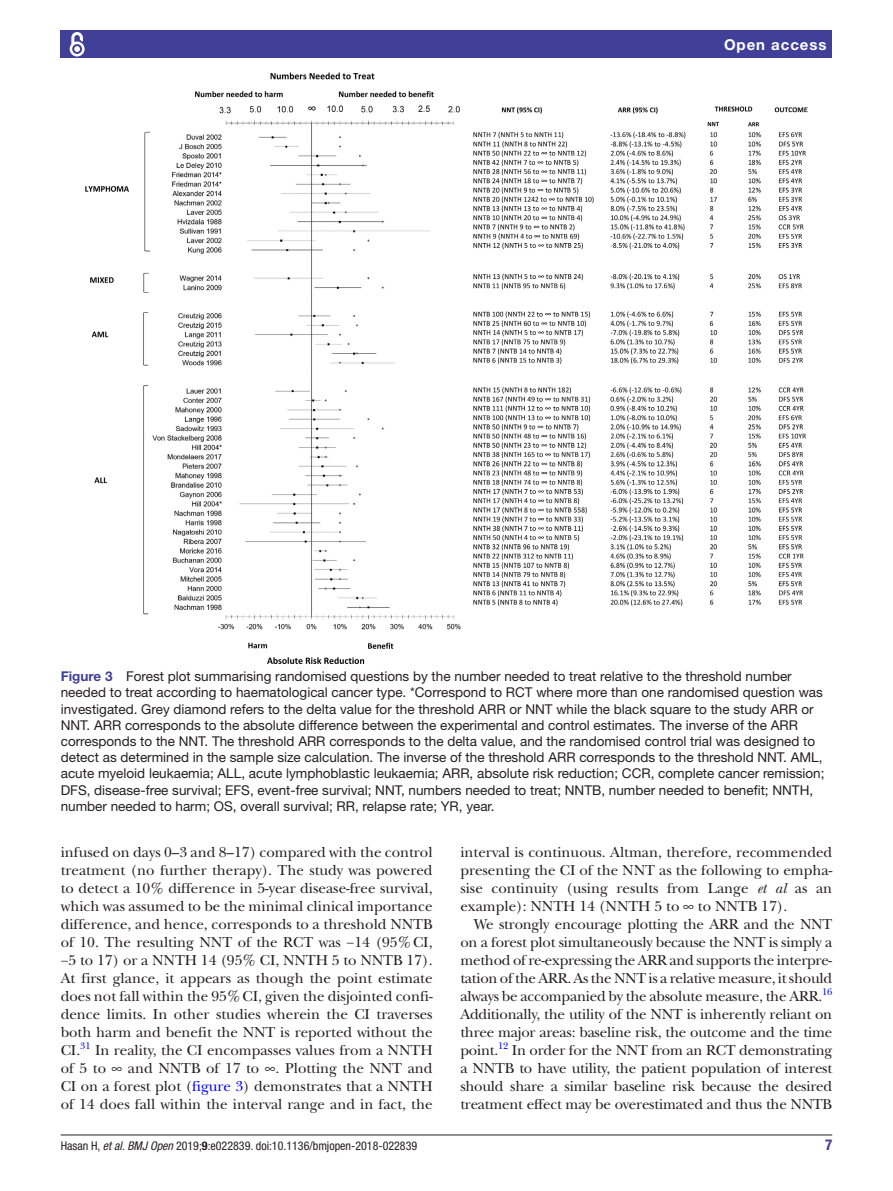
<style>
.page{position:relative;width:893px;height:1191px;background:#fff}
.page>*{position:absolute;margin:0;border:0;box-sizing:border-box;transform-origin:0 0}
.t1{font:15px/18px "New Baskerville";letter-spacing:-.015em;color:#231f20;text-align:justify}
.t2{font:700 15px "Helvetica Neue LT Std";letter-spacing:.065em;color:#fff}
.t3{font:700 condensed 15px "Helvetica Neue LT Std";color:#414099}
.t4{font:13.5px/16.2px "Helvetica Neue LT Std";color:#231f20}
.t5{font:condensed 12px "Helvetica Neue LT Std";color:#231f20}
.t6{font:9.9px "New Baskerville";color:#00f}
.s1{font-weight:700;color:#414099}
.s2{color:#00f}
.s3{font-style:italic}
.s4{font-weight:700}
</style>
<div class="page">
<hr style="left:61px;top:1134px;width:771px;height:1px;background:#231f20">
<div style="left:61px;top:31px;width:771px;height:27px;background:#414099"></div>
<svg style="left:69px;top:32px;width:16px;height:25px"></svg>
<img style="left:85px;top:73px;width:723px;height:590px">
<p class="t2" style="left:724px;top:35px;width:104px">Open access</p>
<p class="t4" style="left:61px;top:668px;width:765px"><span class="s1">Figure 3</span> Forest plot summarising randomised questions by the number needed to treat relative to the threshold number needed to treat according to haematological cancer type. *Correspond to RCT where more than one randomised question was investigated. Grey diamond refers to the delta value for the threshold ARR or NNT while the black square to the study ARR or NNT. ARR corresponds to the absolute difference between the experimental and control estimates. The inverse of the ARR corresponds to the NNT. The threshold ARR corresponds to the delta value, and the randomised control trial was designed to detect as determined in the sample size calculation. The inverse of the threshold ARR corresponds to the threshold NNT. AML, acute myeloid leukaemia; ALL, acute lymphoblastic leukaemia; ARR, absolute risk reduction; CCR, complete cancer remission; DFS, disease-free survival; EFS, event-free survival; NNT, numbers needed to treat; NNTB, number needed to benefit; NNTH, number needed to harm; OS, overall survival; RR, relapse rate; YR, year.</p>
<p class="t1" style="left:61px;top:843px;width:373px">infused on days 0–3 and 8–17) compared with the control treatment (no further therapy). The study was powered to detect a 10% difference in 5-year disease-free survival, which was assumed to be the minimal clinical importance difference, and hence, corresponds to a threshold NNTB of 10. The resulting NNT of the RCT was −14 (95%CI, −5 to 17) or a NNTH 14 (95% CI, NNTH 5 to NNTB 17).<br>At first glance, it appears as though the point estimate does not fall within the 95%CI, given the disjointed confi&shy;dence limits. In other studies wherein the CI traverses both harm and benefit the NNT is reported without the CI.<sup>31</sup> In reality, the CI encompasses values from a NNTH of 5 to ∞ and NNTB of 17 to ∞. Plotting the NNT and CI on a forest plot (<span class="s2">figure 3</span>) demonstrates that a NNTH of 14 does fall within the interval range and in fact, the</p>
<p class="t1" style="left:460px;top:843px;width:373px">interval is continuous. Altman, therefore, recommended presenting the CI of the NNT as the following to empha&shy;sise continuity (using results from Lange <span class="s3">et al</span> as an example): NNTH 14 (NNTH 5 to ∞ to NNTB 17).</p>
<p class="t1" style="left:460px;top:915px;width:373px;text-indent:14px">We strongly encourage plotting the ARR and the NNT on a forest plot simultaneously because the NNT is simply a method of re-expressing the ARR and supports the interpre&shy;tation of the ARR. As the NNT is a relative measure, it should always be accompanied by the absolute measure, the ARR.</p>
<p class="t6" style="left:822px;top:985px;width:12px">16</p>
<p class="t1" style="left:460px;top:1005px;width:373px">Additionally, the utility of the NNT is inherently reliant on three major areas: baseline risk, the outcome and the time point.</p>
<p class="t6" style="left:498px;top:1039px;width:12px">12</p>
<p class="t1" style="left:460px;top:1041px;width:373px;text-indent:52px">In order for the NNT from an RCT demonstrating a NNTB to have utility, the patient population of interest should share a similar baseline risk because the desired treatment effect may be overestimated and thus the NNTB</p>
<p class="t5" style="left:61px;top:1138px;width:358px">Hasan H, <span class="s3">et al</span>. <span class="s3">BMJ Open</span> 2019;<span class="s4">9</span>:e022839. doi:10.1136/bmjopen-2018-022839</p>
<p class="t3" style="left:825px;top:1135px;width:9px">7</p>
</div>
